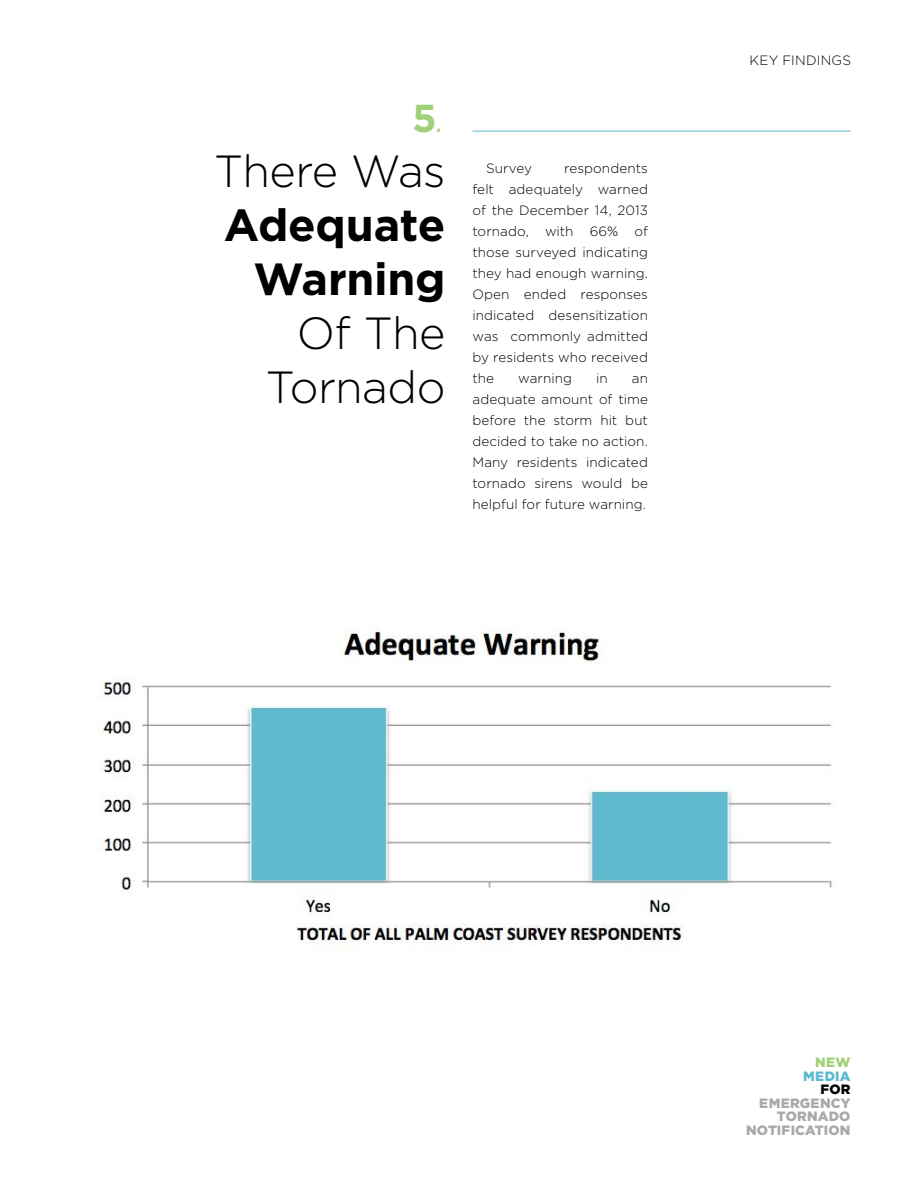
<style>
.page{position:relative;width:918px;height:1188px;background:#fff}
.page>*{position:absolute;margin:0;border:0;box-sizing:border-box;transform-origin:0 0}
.t1{font:300 45px/54px "Gotham";letter-spacing:-.015em;color:#000;text-align:right}
.t2{font:700 45px/54px "Gotham";letter-spacing:-.01em;color:#000;text-align:right}
.t3{font:700 39px "Gotham";color:#a1d078}
.t4{font:300 13.5px/21px "Gotham";letter-spacing:.005em;color:#000;text-align:justify}
.t5{font:900 13.5px/13.5px "Gotham";letter-spacing:.015em;color:#a7a9ac;text-align:right}
.t6{font:900 13.5px "Gotham";letter-spacing:.02em;color:#5bbad0}
.t7{font:900 13.5px "Gotham";color:#a1d078}
.t8{font:900 13.5px "Gotham";color:#000}
.s1{font-weight:300;font-style:italic}
</style>
<div class="page">
<img style="left:99px;top:629px;width:733px;height:323px">
<hr style="left:472px;top:131px;width:378px;height:1px;background:#5bbad0">
<h2 class="t3" style="left:412px;top:92px;width:35px">5<span class="s1">.</span></h2>
<h1 class="t1" style="left:214px;top:143px;width:233px">There Was</h1>
<h1 class="t2" style="left:224px;top:198px;width:223px">Adequate<br>Warning</h1>
<h1 class="t1" style="left:266px;top:305px;width:181px">Of The<br>Tornado</h1>
<p class="t4" style="left:472px;top:157px;width:177px;text-indent:92px">respondents felt adequately warned of the December 14, 2013 tornado, with 66% of those surveyed indicating they had enough warning.<br>Open ended responses indicated desensitization was commonly admitted by residents who received the</p>
<p class="t4" style="left:486px;top:157px;width:48px">Survey</p>
<p class="t4" style="left:518px;top:367px;width:55px">warning</p>
<p class="t4" style="left:596px;top:367px;width:13px">in</p>
<p class="t4" style="left:472px;top:367px;width:177px;text-indent:159px">an adequate amount of time before the storm hit but decided to take no action.<br>Many residents indicated tornado sirens would be helpful for future warning.</p>
<p class="t4" style="left:749px;top:49px;width:103px">KEY FINDINGS</p>
<p class="t7" style="left:815px;top:1053px;width:37px">NEW</p>
<p class="t6" style="left:803px;top:1066px;width:49px">MEDIA</p>
<p class="t8" style="left:821px;top:1080px;width:31px">FOR</p>
<p class="t5" style="left:746px;top:1096px;width:106px">EMERGENCY<br>TORNADO<br>NOTIFICATION</p>
</div>
